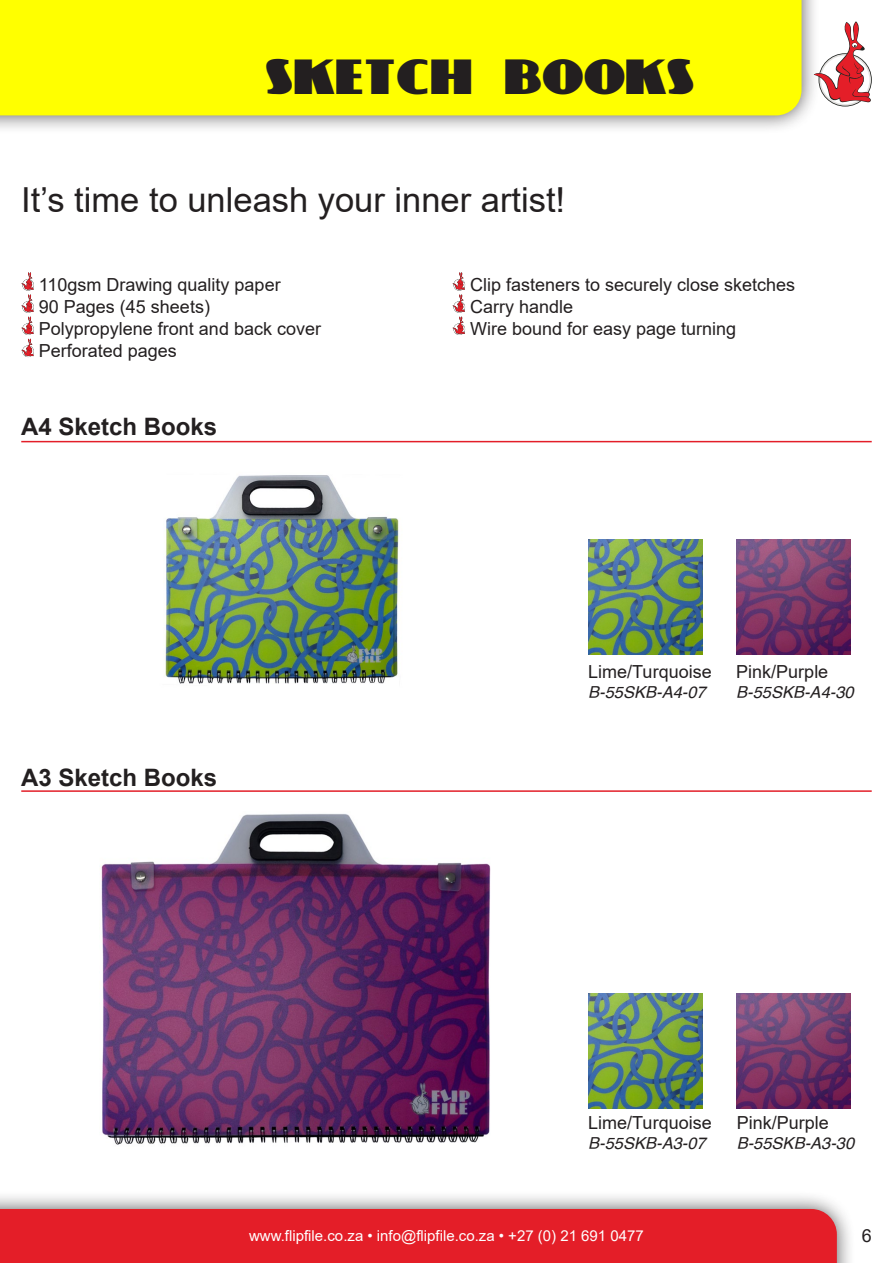
<style>
.page{position:relative;width:893px;height:1263px;background:#fff}
.page>*{position:absolute;margin:0;border:0;box-sizing:border-box;transform-origin:0 0}
.HEADING{font:45px "Koloss";color:#231f20}
.t1{font:34.5px "Arial";color:#231f20}
.Product_Header{font:700 24px "Arial";color:#231f20}
.t2{font:18px "Arial";color:#231f20}
.Product_Code{font:italic 16.5px "Helvetica";color:#231f20}
.t3{font:15px "Arial";color:#fff}
</style>
<div class="page">
<div style="left:0;top:0;width:820px;height:134px;background:#231f20;opacity:.75"></div>
<div style="left:0;top:0;width:801px;height:115px;background:#ff0"></div>
<div style="left:0;top:1190px;width:855px;height:73px;background:#231f20;opacity:.75"></div>
<div style="left:0;top:1209px;width:837px;height:54px;background:#e41e28"></div>
<svg style="left:814px;top:21px;width:57px;height:82px"></svg>
<hr style="left:21px;top:441px;width:851px;height:1px;background:#e31e28">
<hr style="left:21px;top:790px;width:851px;height:2px;background:#e31e28">
<img style="left:164px;top:475px;width:235px;height:209px">
<img style="left:101px;top:814px;width:390px;height:331px">
<img style="left:588px;top:540px;width:115px;height:114px">
<img style="left:588px;top:994px;width:115px;height:114px">
<img style="left:736px;top:540px;width:114px;height:114px">
<img style="left:736px;top:994px;width:114px;height:114px">
<svg style="left:21px;top:272px;width:13px;height:84px"></svg>
<svg style="left:452px;top:272px;width:13px;height:62px"></svg>
<p class="HEADING" style="left:267px;top:46px;width:431px">SKETCH BOOKS</p>
<p class="t1" style="left:21px;top:176px;width:545px">It’s time to unleash your inner artist!</p>
<p class="t2" style="left:39px;top:272px;width:243px">110gsm Drawing quality paper</p>
<p class="t2" style="left:39px;top:294px;width:173px">90 Pages (45 sheets)</p>
<p class="t2" style="left:39px;top:316px;width:284px">Polypropylene front and back cover</p>
<p class="t2" style="left:39px;top:338px;width:140px">Perforated pages</p>
<p class="Product_Header" style="left:21px;top:410px;width:198px">A4 Sketch Books</p>
<p class="Product_Header" style="left:21px;top:761px;width:198px">A3 Sketch Books</p>
<p class="t2" style="left:470px;top:272px;width:327px">Clip fasteners to securely close sketches</p>
<p class="t2" style="left:470px;top:294px;width:105px">Carry handle</p>
<p class="t2" style="left:470px;top:316px;width:268px">Wire bound for easy page turning</p>
<p class="t2" style="left:588px;top:659px;width:125px">Lime/Turquoise</p>
<p class="Product_Code" style="left:588px;top:679px;width:119px">B-55SKB-A4-07</p>
<p class="t2" style="left:736px;top:659px;width:94px">Pink/Purple</p>
<p class="Product_Code" style="left:736px;top:679px;width:119px">B-55SKB-A4-30</p>
<p class="t2" style="left:588px;top:1110px;width:125px">Lime/Turquoise</p>
<p class="Product_Code" style="left:588px;top:1130px;width:119px">B-55SKB-A3-07</p>
<p class="t2" style="left:737px;top:1110px;width:94px">Pink/Purple</p>
<p class="Product_Code" style="left:737px;top:1130px;width:119px">B-55SKB-A3-30</p>
<p class="t3" style="left:249px;top:1226px;width:396px">www.flipfile.co.za • info@flipfile.co.za • +27 (0) 21 691 0477</p>
<p class="t2" style="left:862px;top:1223px;width:12px">6</p>
</div>
